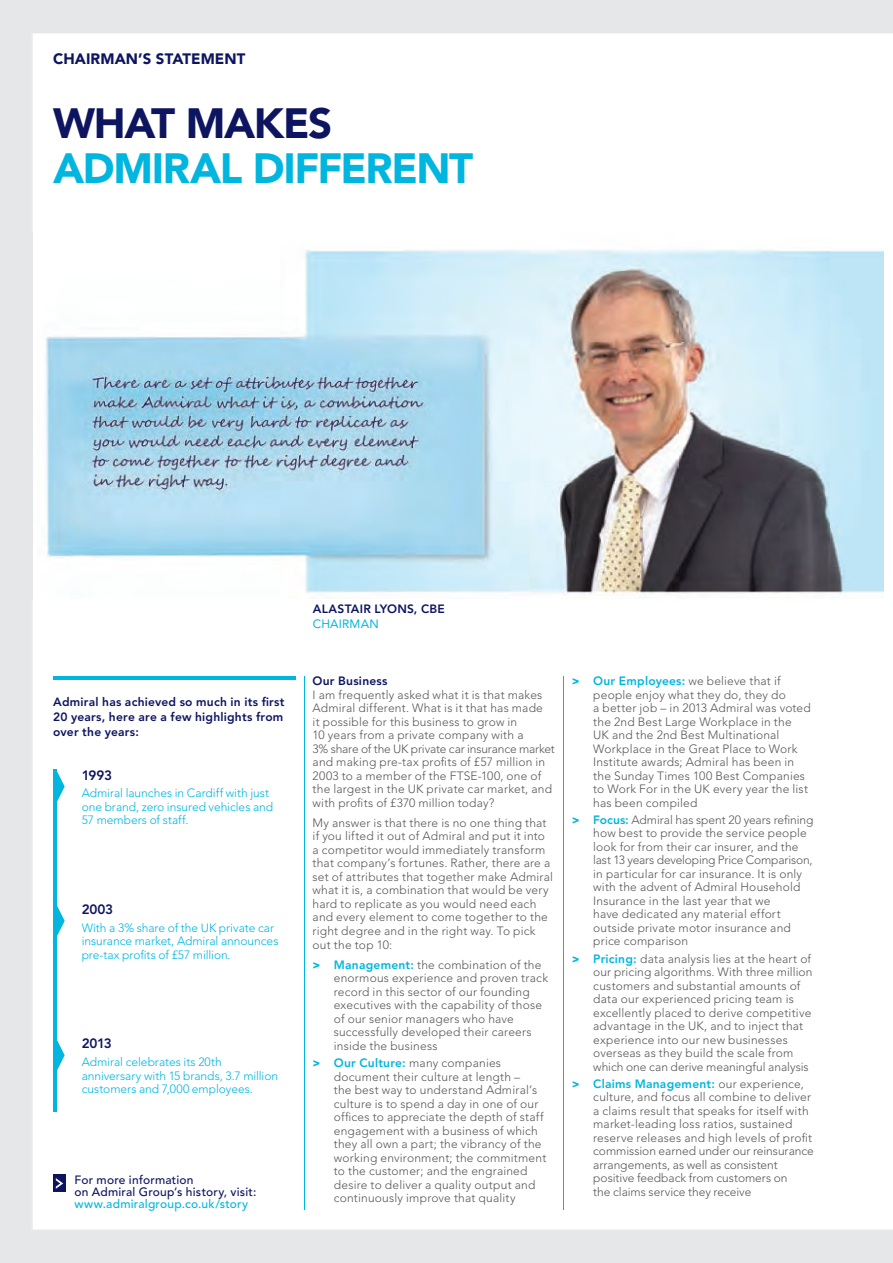
<style>
.page{position:relative;width:893px;height:1263px;background:#e6e7e9}
.page>*{position:absolute;margin:0;border:0;box-sizing:border-box;transform-origin:0 0}
.t1{font:900 42px "Avenir LT Std";letter-spacing:-.035em;color:#00b6de}
.t2{font:900 42px "Avenir LT Std";letter-spacing:-.03em;color:#0e1560}
.t3{font:900 15px "Avenir LT Std";letter-spacing:.005em;color:#0e1560}
.t4{font:800 13.5px "Avenir LT Std";letter-spacing:-.02em;color:#0e1560}
.t5{font:300 12px/13.5px "Avenir LT Std";letter-spacing:.015em;color:#57585a}
.t6{font:300 12px/13.5px "Avenir LT Std";letter-spacing:-.005em;color:#00b6de}
.t7{font:800 12px/15px "Avenir LT Std";letter-spacing:.02em;color:#0e1560;text-align:justify}
.t8{font:500 12px/12px "Avenir LT Std";letter-spacing:.02em;color:#0e1560}
.t9{font:500 12px "Avenir LT Std";letter-spacing:.02em;color:#00b6de}
.t10{font:12px "Avenir LT Std";letter-spacing:.015em;color:#00b6de}
.s1{font-weight:900;color:#00b6de}
.s2{font-weight:800;color:#00b6de}
</style>
<div class="page">
<div style="left:33px;top:33px;width:860px;height:1197px;background:#fff"></div>
<div style="left:53px;top:1175px;width:13px;height:17px;background:#0e1560"></div>
<svg style="left:56px;top:1178px;width:7px;height:11px"></svg>
<hr style="left:304px;top:676px;width:1px;height:534px;background:#00b6de">
<hr style="left:563px;top:676px;width:1px;height:534px;background:#00b6de">
<hr style="left:53px;top:676px;width:243px;height:3px;background:#00b6de">
<hr style="left:53px;top:769px;width:3px;height:343px;background:#00b6de">
<svg style="left:56px;top:769px;width:9px;height:34px"></svg>
<svg style="left:56px;top:904px;width:9px;height:34px"></svg>
<svg style="left:56px;top:1038px;width:9px;height:34px"></svg>
<img style="left:33px;top:233px;width:851px;height:365px">
<p class="t3" style="left:53px;top:50px;width:194px">CHAIRMAN’S STATEMENT</p>
<h1 class="t2" style="left:53px;top:98px;width:281px">WHAT MAKES</h1>
<h1 class="t1" style="left:53px;top:143px;width:422px">ADMIRAL DIFFERENT</h1>
<p class="t7" style="left:53px;top:694px;width:233px">Admiral has achieved so much in its first 20 years, here are a few highlights from over the years:</p>
<p class="t4" style="left:82px;top:767px;width:32px">1993</p>
<p class="t6" style="left:82px;top:787px;width:193px">Admiral launches in Cardiff with just one brand, zero insured vehicles and<br>57 members of staff.</p>
<p class="t4" style="left:82px;top:901px;width:33px">2003</p>
<p class="t6" style="left:82px;top:921px;width:198px">With a 3% share of the UK private car insurance market, Admiral announces pre-tax profits of £57 million.</p>
<p class="t4" style="left:82px;top:1036px;width:32px">2013</p>
<p class="t6" style="left:82px;top:1055px;width:198px">Admiral celebrates its 20th anniversary with 15 brands, 3.7 million customers and 7,000 employees.</p>
<p class="t8" style="left:74px;top:1174px;width:184px">For more information<br>on Admiral Group’s history, visit:</p>
<p class="t9" style="left:74px;top:1197px;width:175px">www.admiralgroup.co.uk/story</p>
<p class="t7" style="left:313px;top:601px;width:133px">ALASTAIR LYONS, CBE</p>
<p class="t10" style="left:313px;top:617px;width:67px">CHAIRMAN</p>
<p class="t7" style="left:313px;top:674px;width:76px">Our Business</p>
<p class="t5" style="left:313px;top:688px;width:244px">I am frequently asked what it is that makes Admiral different. What is it that has made<br>it possible for this business to grow in<br>10 years from a private company with a<br>3% share of the UK private car insurance market and making pre-tax profits of £57 million in 2003 to a member of the FTSE-100, one of the largest in the UK private car market, and with profits of £370 million today?</p>
<p class="t5" style="left:313px;top:816px;width:242px">My answer is that there is no one thing that if you lifted it out of Admiral and put it into a competitor would immediately transform that company’s fortunes. Rather, there are a set of attributes that together make Admiral what it is, a combination that would be very hard to replicate as you would need each and every element to come together to the right degree and in the right way. To pick out the top 10:</p>
<p class="t5" style="left:334px;top:958px;width:216px;text-indent:-21px"><span class="s1">&gt;</span> <span class="s2">Management:</span> the combination of the enormous experience and proven track record in this sector of our founding executives with the capability of those of our senior managers who have successfully developed their careers inside the business</p>
<p class="t5" style="left:334px;top:1056px;width:214px;text-indent:-21px"><span class="s1">&gt;</span> <span class="s2">Our Culture:</span> many companies document their culture at length –<br>the best way to understand Admiral’s culture is to spend a day in one of our offices to appreciate the depth of staff engagement with a business of which they all own a part; the vibrancy of the working environment; the commitment to the customer; and the engrained desire to deliver a quality output and continuously improve that quality</p>
<p class="t5" style="left:593px;top:674px;width:219px;text-indent:-21px"><span class="s1">&gt;</span> <span class="s2">Our Employees:</span> we believe that if people enjoy what they do, they do<br>a better job – in 2013 Admiral was voted the 2nd Best Large Workplace in the<br>UK and the 2nd Best Multinational Workplace in the Great Place to Work Institute awards; Admiral has been in the Sunday Times 100 Best Companies to Work For in the UK every year the list has been compiled</p>
<p class="t5" style="left:593px;top:813px;width:222px;text-indent:-21px"><span class="s1">&gt;</span> <span class="s2">Focus:</span> Admiral has spent 20 years refining how best to provide the service people look for from their car insurer, and the last 13 years developing Price Comparison, in particular for car insurance. It is only with the advent of Admiral Household Insurance in the last year that we<br>have dedicated any material effort outside private motor insurance and price comparison</p>
<p class="t5" style="left:593px;top:952px;width:221px;text-indent:-21px"><span class="s1">&gt;</span> <span class="s2">Pricing:</span> data analysis lies at the heart of our pricing algorithms. With three million customers and substantial amounts of data our experienced pricing team is excellently placed to derive competitive advantage in the UK, and to inject that experience into our new businesses overseas as they build the scale from which one can derive meaningful analysis</p>
<p class="t5" style="left:593px;top:1077px;width:222px;text-indent:-21px"><span class="s1">&gt;</span> <span class="s2">Claims Management:</span> our experience, culture, and focus all combine to deliver a claims result that speaks for itself with market-leading loss ratios, sustained reserve releases and high levels of profit commission earned under our reinsurance arrangements, as well as consistent positive feedback from customers on<br>the claims service they receive</p>
</div>
